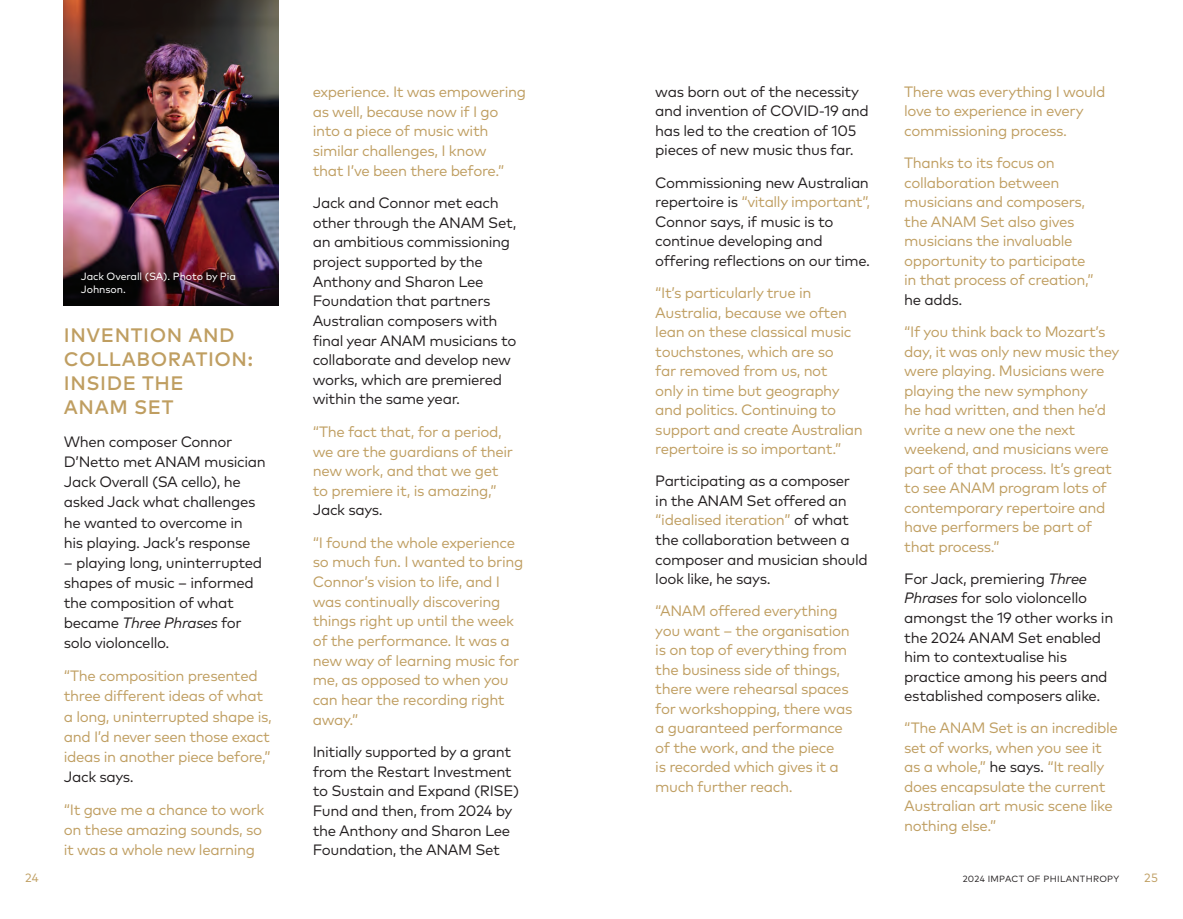
<style>
.page{position:relative;width:1183px;height:919px;background:#fff}
.page>*{position:absolute;margin:0;border:0;box-sizing:border-box;transform-origin:0 0}
.t1{font:500 19.5px/24px "Mark Pro";letter-spacing:.03em;color:#bf9e61}
.t2{font:15px/19.5px "Mark Pro";letter-spacing:-.025em;color:#bf9e61}
.t3{font:15px/19.5px "Mark Pro";letter-spacing:-.025em;color:#231f20}
.t4{font:12px "Mark Pro";color:#bf9e61}
.t5{font:10.5px/12.6px "Mark Pro";letter-spacing:-.01em;color:#fff}
.t6{font:9px "Mark Pro";letter-spacing:.03em;color:#231f20}
.s1{font-style:italic}
.s2{color:#bf9e61}
.s3{color:#231f20}
</style>
<div class="page">
<img style="left:64px;top:0;width:215px;height:305px">
<p class="t5" style="left:81px;top:269px;width:156px">Jack Overall (SA). Photo by Pia<br>Johnson.</p>
<h1 class="t1" style="left:64px;top:321px;width:190px">INVENTION AND<br>COLLABORATION:<br>INSIDE THE<br>ANAM SET</h1>
<p class="t3" style="left:64px;top:430px;width:203px;line-height:20.1px">When composer Connor<br>D’Netto met ANAM musician<br>Jack Overall (SA cello), he asked Jack what challenges he wanted to overcome in his playing. Jack’s response</p>
<p class="t3" style="left:64px;top:551px;width:200px;line-height:20.1px">– playing long, uninterrupted shapes of music – informed the composition of what became <span class="s1">Three Phrases</span> for solo violoncello.</p>
<p class="t2" style="left:64px;top:664px;width:209px;line-height:20.1px">“The composition presented three different ideas of what a long, uninterrupted shape is, and I’d never seen those exact ideas in another piece before,”</p>
<p class="t3" style="left:64px;top:765px;width:72px">Jack says.</p>
<p class="t2" style="left:64px;top:798px;width:202px;line-height:20.1px">“It gave me a chance to work on these amazing sounds, so it was a whole new learning</p>
<p class="t2" style="left:313px;top:81px;width:215px">experience. It was empowering as well, because now if I go into a piece of music with similar challenges, I know<br>that I’ve been there before.”</p>
<p class="t3" style="left:313px;top:192px;width:205px">Jack and Connor met each other through the ANAM Set, an ambitious commissioning project supported by the<br>Anthony and Sharon Lee<br>Foundation that partners<br>Australian composers with final year ANAM musicians to collaborate and develop new works, which are premiered within the same year.</p>
<p class="t2" style="left:313px;top:420px;width:202px">“The fact that, for a period, we are the guardians of their new work, and that we get to premiere it, is amazing,”</p>
<p class="t3" style="left:313px;top:499px;width:72px">Jack says.</p>
<p class="t2" style="left:313px;top:531px;width:212px">“I found the whole experience so much fun. I wanted to bring<br>Connor’s vision to life, and I was continually discovering things right up until the week of the performance. It was a new way of learning music for me, as opposed to when you can hear the recording right away.”</p>
<p class="t3" style="left:313px;top:740px;width:208px">Initially supported by a grant from the Restart Investment to Sustain and Expand (RISE)<br>Fund and then, from 2024 by the Anthony and Sharon Lee<br>Foundation, the ANAM Set</p>
<p class="t3" style="left:655px;top:81px;width:215px">was born out of the necessity and invention of COVID-19 and has led to the creation of 105 pieces of new music thus far.</p>
<p class="t3" style="left:655px;top:171px;width:216px">Commissioning new Australian repertoire is <span class="s2">“vitally important”,<br></span>Connor says, if music is to continue developing and offering reflections on our time.</p>
<p class="t2" style="left:655px;top:282px;width:209px">“It’s particularly true in<br>Australia, because we often lean on these classical music touchstones, which are so<br>far removed from us, not<br>only in time but geography and politics. Continuing to support and create Australian repertoire is so important.”</p>
<p class="t3" style="left:655px;top:470px;width:214px">Participating as a composer<br>in the ANAM Set offered an <span class="s2">“idealised iteration”</span> of what the collaboration between a composer and musician should look like, he says.</p>
<p class="t2" style="left:655px;top:600px;width:198px">“ANAM offered everything you want – the organisation is on top of everything from the business side of things, there were rehearsal spaces for workshopping, there was a guaranteed performance of the work, and the piece<br>is recorded which gives it a much further reach.</p>
<p class="t2" style="left:904px;top:81px;width:202px">There was everything I would love to experience in every commissioning process.</p>
<p class="t2" style="left:904px;top:152px;width:191px">Thanks to its focus on collaboration between musicians and composers, the ANAM Set also gives musicians the invaluable opportunity to participate in that process of creation,”</p>
<p class="t3" style="left:904px;top:288px;width:60px">he adds.</p>
<p class="t2" style="left:904px;top:321px;width:216px">“If you think back to Mozart’s day, it was only new music they were playing. Musicians were playing the new symphony<br>he had written, and then he’d write a new one the next weekend, and musicians were part of that process. It’s great to see ANAM program lots of contemporary repertoire and have performers be part of that process.”</p>
<p class="t3" style="left:904px;top:567px;width:210px">For Jack, premiering <span class="s1">Three<br>Phrases</span> for solo violoncello amongst the 19 other works in the 2024 ANAM Set enabled him to contextualise his practice among his peers and established composers alike.</p>
<p class="t2" style="left:904px;top:717px;width:215px">“The ANAM Set is an incredible set of works, when you see it as a whole,” <span class="s3">he says.</span> “It really does encapsulate the current<br>Australian art music scene like nothing else.”</p>
<p class="t4" style="left:25px;top:868px;width:15px">24</p>
<p class="t6" style="left:962px;top:872px;width:158px">2024 IMPACT OF PHILANTHROPY</p>
<p class="t4" style="left:1143px;top:868px;width:15px">25</p>
</div>
